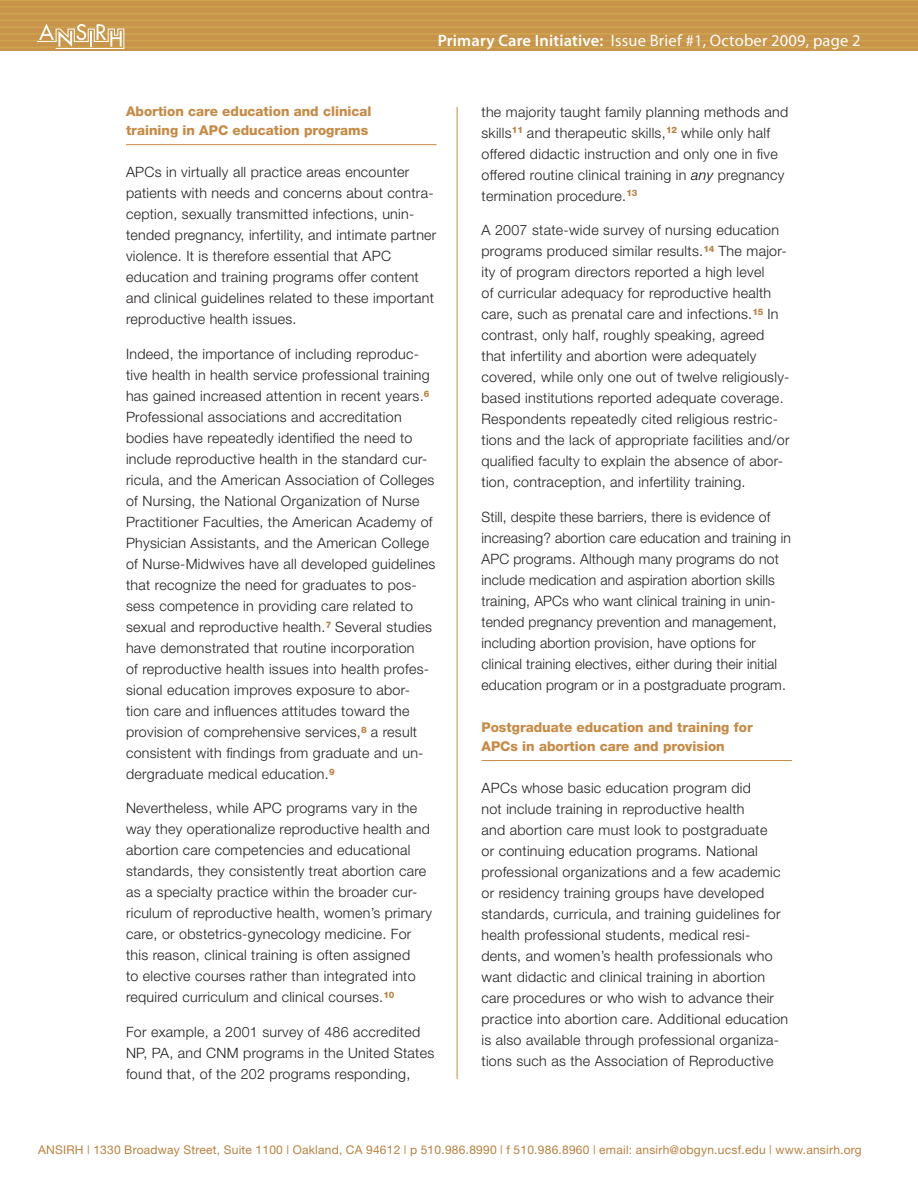
<style>
.page{position:relative;width:918px;height:1188px;background:#fff}
.page>*{position:absolute;margin:0;border:0;box-sizing:border-box;transform-origin:0 0}
.t1{font:16.5px "Myriad Pro";letter-spacing:.01em;color:#fff}
.text{font:300 14.25px/21px "Helvetica Neue";letter-spacing:.02em;color:#231f20}
.subhead{font:800 13.5px/19.5px "Helvetica Neue";color:#c68a45}
.t2{font:12px "Helvetica Neue";letter-spacing:.02em;color:#b9813f}
.s1{font-weight:600}
.s2{font-style:italic;color:#000}
</style>
<div class="page">
<div style="left:0;top:0;width:918px;height:51px;background:#c8934a"></div>
<hr style="left:0;top:53px;width:918px;height:1px;background:#cfa550">
<hr style="left:0;top:47px;width:918px;height:1px;background:#cfa550">
<hr style="left:0;top:40px;width:918px;height:1px;background:#cfa550">
<hr style="left:0;top:33px;width:918px;height:2px;background:#cfa550">
<hr style="left:0;top:26px;width:918px;height:2px;background:#cfa550">
<hr style="left:0;top:20px;width:918px;height:1px;background:#cfa550">
<hr style="left:0;top:13px;width:918px;height:1px;background:#cfa550">
<hr style="left:0;top:6px;width:918px;height:2px;background:#cfa550">
<hr style="left:0;top:0;width:918px;height:1px;background:#cfa550">
<svg style="left:37px;top:24px;width:88px;height:24px"></svg>
<hr style="left:457px;top:107px;width:1px;height:972px;background:#c68a45">
<hr style="left:126px;top:144px;width:310px;height:1px;background:#c68a45">
<hr style="left:482px;top:760px;width:310px;height:1px;background:#c68a45">
<p class="t1" style="left:438px;top:30px;width:424px"><span class="s1">Primary Care Initiative:</span> Issue Brief #1, October 2009, page 2</p>
<p class="subhead" style="left:126px;top:101px;width:247px">Abortion care education and clinical training in APC education programs</p>
<p class="text" style="left:126px;top:161px;width:312px">APCs in virtually all practice areas encounter patients with needs and concerns about contra&shy;ception, sexually transmitted infections, unin&shy;tended pregnancy, infertility, and intimate partner violence. It is therefore essential that APC education and training programs offer content and clinical guidelines related to these important reproductive health issues.</p>
<p class="text" style="left:126px;top:343px;width:311px">Indeed, the importance of including reproduc&shy;tive health in health service professional training has gained increased attention in recent years.<sup>6<br></sup>Professional associations and accreditation bodies have repeatedly identified the need to include reproductive health in the standard cur&shy;ricula, and the American Association of Colleges of Nursing, the National Organization of Nurse Practitioner Faculties, the American Academy of Physician Assistants, and the American College of Nurse-Midwives have all developed guidelines that recognize the need for graduates to pos&shy;sess competence in providing care related to sexual and reproductive health.<sup>7</sup> Several studies have demonstrated that routine incorporation<br>of reproductive health issues into health profes&shy;sional education improves exposure to abor&shy;tion care and influences attitudes toward the provision of comprehensive services,<sup>8</sup> a result consistent with findings from graduate and un&shy;dergraduate medical education.<sup>9</sup></p>
<p class="text" style="left:126px;top:797px;width:308px">Nevertheless, while APC programs vary in the way they operationalize reproductive health and abortion care competencies and educational standards, they consistently treat abortion care as a specialty practice within the broader cur&shy;riculum of reproductive health, women’s primary care, or obstetrics-gynecology medicine. For this reason, clinical training is often assigned<br>to elective courses rather than integrated into required curriculum and clinical courses.<sup>10</sup></p>
<p class="text" style="left:126px;top:1021px;width:310px">For example, a 2001 survey of 486 accredited<br>NP, PA, and CNM programs in the United States found that, of the 202 programs responding,</p>
<p class="text" style="left:482px;top:101px;width:308px">the majority taught family planning methods and skills<sup>11</sup> and therapeutic skills,<sup>12</sup> while only half offered didactic instruction and only one in five offered routine clinical training in <span class="s2">any</span> pregnancy termination procedure.<sup>13</sup></p>
<p class="text" style="left:482px;top:219px;width:310px">A 2007 state-wide survey of nursing education programs produced similar results.<sup>14</sup> The major&shy;ity of program directors reported a high level<br>of curricular adequacy for reproductive health care, such as prenatal care and infections.<sup>15</sup> In contrast, only half, roughly speaking, agreed that infertility and abortion were adequately covered, while only one out of twelve religiously&shy;based institutions reported adequate coverage.<br>Respondents repeatedly cited religious restric&shy;tions and the lack of appropriate facilities and/or qualified faculty to explain the absence of abor&shy;tion, contraception, and infertility training.</p>
<p class="text" style="left:482px;top:506px;width:311px">Still, despite these barriers, there is evidence of increasing? abortion care education and training in APC programs. Although many programs do not include medication and aspiration abortion skills training, APCs who want clinical training in unin&shy;tended pregnancy prevention and management, including abortion provision, have options for clinical training electives, either during their initial education program or in a postgraduate program.</p>
<p class="subhead" style="left:482px;top:717px;width:273px">Postgraduate education and training for<br>APCs in abortion care and provision</p>
<p class="text" style="left:482px;top:777px;width:308px">APCs whose basic education program did<br>not include training in reproductive health<br>and abortion care must look to postgraduate<br>or continuing education programs. National professional organizations and a few academic or residency training groups have developed standards, curricula, and training guidelines for health professional students, medical resi&shy;dents, and women’s health professionals who want didactic and clinical training in abortion care procedures or who wish to advance their practice into abortion care. Additional education is also available through professional organiza&shy;tions such as the Association of Reproductive</p>
<p class="t2" style="left:38px;top:1143px;width:825px">ANSIRH | 1330 Broadway Street, Suite 1100 | Oakland, CA 94612 | p 510.986.8990 | f 510.986.8960 | email: ansirh@obgyn.ucsf.edu | www.ansirh.org</p>
</div>
